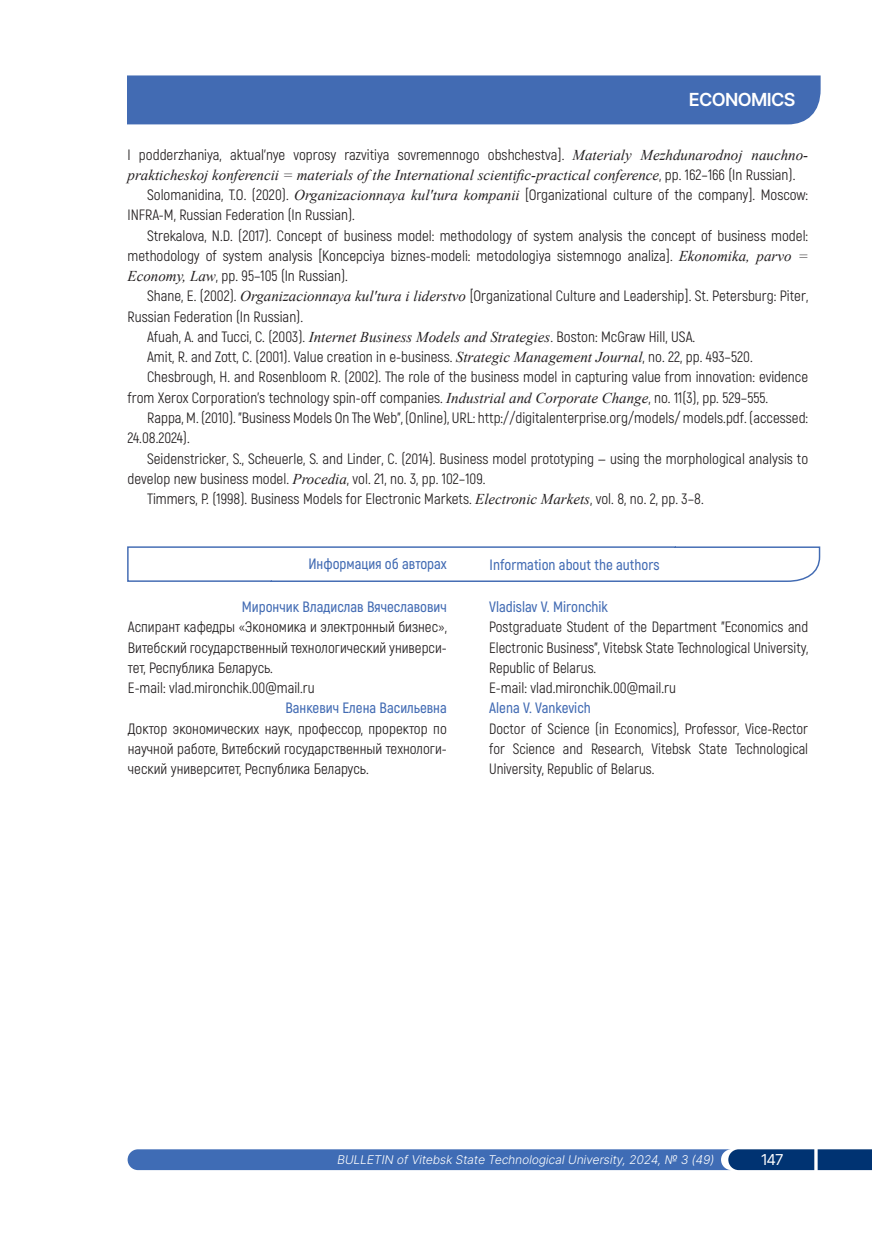
<style>
.page{position:relative;width:872px;height:1234px;background:#fff}
.page>*{position:absolute;margin:0;border:0;box-sizing:border-box;transform-origin:0 0}
.t1{font:600 18px "Inter Tight";color:#fff}
.Список_использованых{font:15px/20.2px "Akrobat";color:#231f20}
.ред_коллегия{font:15px/20.2px "Akrobat";color:#231f20;text-align:justify}
.Список_использованых-2{font:italic 15px/20.2px "Times New Roman";color:#231f20}
.ред_коллегия-2{font:600 15px "Akrobat";color:#426bb3}
.Заголовок_редколегии{font:600 15px "Akrobat";color:#426bb3}
.t2{font:15px "Inter Tight";color:#fff}
.t3{font:italic 300 12px "Inter Tight";letter-spacing:.025em;color:#fff}
.s1{font-family:"Akrobat";font-style:normal}
.s2{font-family:"Times New Roman";font-style:italic}
</style>
<div class="page">
<svg style="left:128px;top:1149px;width:744px;height:20px;background:#3966ab"></svg>
<div style="left:127px;top:75px;width:693px;height:49px;background:#426bb3"></div>
<svg style="left:128px;top:546px;width:692px;height:36px"></svg>
<p class="t1" style="left:689px;top:86px;width:107px">ECONOMICS</p>
<p class="Список_использованых-2" style="left:128px;top:144px;width:682px"><span class="s1">I podderzhaniya, aktual'nye voprosy razvitiya sovremennogo obshchestva].</span> Materialy Mezhdunarodnoj nauchno&shy;prakticheskoj konferencii = materials of the International scientific-practical conference<span class="s1">, pp. 162–166 (In Russian).</span></p>
<p class="Список_использованых" style="left:128px;top:185px;width:682px;text-indent:19px">Solomanidina, T.O. (2020). <span class="s2">Organizacionnaya kul'tura kompanii</span> [Organizational culture of the company]. Moscow:<br>INFRA-M, Russian Federation (In Russian).</p>
<p class="Список_использованых" style="left:128px;top:225px;width:682px;text-align:justify;text-indent:19px">Strekalova, N.D. (2017). Concept of business model: methodology of system analysis the concept of business model: methodology of system analysis [Koncepciya biznes-modeli: metodologiya sistemnogo analiza]. <span class="s2">Ekonomika, parvo = Economy, Law</span>, pp. 95–105 (In Russian).</p>
<p class="Список_использованых" style="left:128px;top:286px;width:682px;text-indent:19px">Shane, E. (2002). <span class="s2">Organizacionnaya kul'tura i liderstvo</span> [Organizational Culture and Leadership]. St. Petersburg: Piter,<br>Russian Federation (In Russian).</p>
<p class="Список_использованых" style="left:147px;top:326px;width:549px">Afuah, A. and Tucci, С. (2003). <span class="s2">Internet Business Models and Strategies</span>. Boston: McGraw Hill, USA.</p>
<p class="Список_использованых" style="left:147px;top:347px;width:607px">Amit, R. and Zott, C. (2001). Value creation in e-business. <span class="s2">Strategic Management Journal</span>, no. 22, pp. 493–520.</p>
<p class="Список_использованых" style="left:128px;top:367px;width:682px;text-indent:19px">Chesbrough, H. and Rosenbloom R. (2002). The role of the business model in capturing value from innovation: evidence from Xerox Corporation’s technology spin-off companies. <span class="s2">Industrial and Corporate Change</span>, no. 11(3), pp. 529–555.</p>
<p class="Список_использованых" style="left:128px;top:407px;width:682px;text-indent:19px">Rappa, M. (2010). "Business Models On The Web", (Online), URL: http://digitalenterprise.org/models/ models.pdf. (accessed:<br>24.08.2024).</p>
<p class="Список_использованых" style="left:128px;top:448px;width:682px;text-indent:19px">Seidenstricker, S., Scheuerle, S. and Linder, C. (2014). Business model prototyping — using the morphological analysis to develop new business model. <span class="s2">Procedia</span>, vol. 21, no. 3, pp. 102–109.</p>
<p class="Список_использованых" style="left:147px;top:488px;width:558px">Timmers, P. (1998). Business Models for Electronic Markets. <span class="s2">Electronic Markets</span>, vol. 8, no. 2, pp. 3–8.</p>
<p class="Заголовок_редколегии" style="left:308px;top:554px;width:140px">Информация об авторах</p>
<p class="Заголовок_редколегии" style="left:489px;top:555px;width:171px">Information about the authors</p>
<p class="ред_коллегия-2" style="left:242px;top:597px;width:206px">Мирончик Владислав Вячеславович</p>
<p class="ред_коллегия" style="left:128px;top:617px;width:320px">Аспирант кафедры «Экономика и электронный бизнес», Витебский государственный технологический универси&shy;тет, Республика Беларусь.</p>
<p class="ред_коллегия" style="left:128px;top:677px;width:188px">E-mail: vlad.mironchik.00@mail.ru</p>
<p class="ред_коллегия-2" style="left:285px;top:699px;width:163px">Ванкевич Елена Васильевна</p>
<p class="ред_коллегия" style="left:128px;top:718px;width:320px">Доктор экономических наук, профессор, проректор по научной работе, Витебский государственный технологи&shy;ческий университет, Республика Беларусь.</p>
<p class="ред_коллегия-2" style="left:489px;top:597px;width:120px">Vladislav V. Mironchik</p>
<p class="ред_коллегия" style="left:489px;top:617px;width:320px">Postgraduate Student of the Department "Economics and Electronic Business”, Vitebsk State Technological University, Republic of Belarus.</p>
<p class="ред_коллегия" style="left:489px;top:677px;width:188px">E-mail: vlad.mironchik.00@mail.ru</p>
<p class="ред_коллегия-2" style="left:489px;top:699px;width:103px">Alena V. Vankevich</p>
<p class="ред_коллегия" style="left:489px;top:718px;width:320px">Doctor of Science (in Economics), Professor, Vice-Rector for Science and Research, Vitebsk State Technological University, Republic of Belarus.</p>
<p class="t3" style="left:337px;top:1150px;width:378px">BULLETIN of Vitebsk State Technological University, 2024, № 3 (49)</p>
<p class="t2" style="left:761px;top:1148px;width:23px">147</p>
</div>
